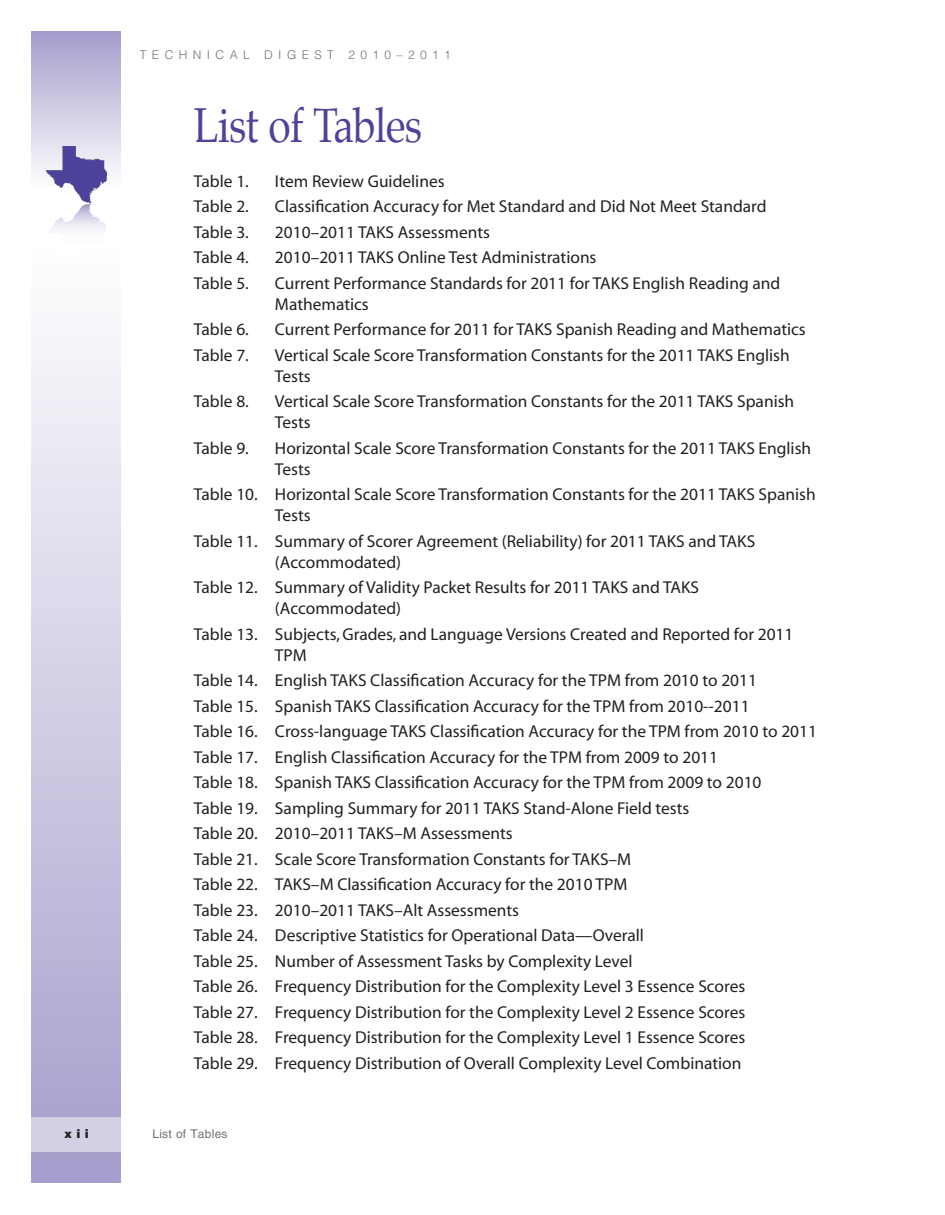
<style>
.page{position:relative;width:945px;height:1215px;background:#fff}
.page>*{position:absolute;margin:0;border:0;box-sizing:border-box;transform-origin:0 0}
.Section_Heading_2{font:48px "Palatino";letter-spacing:-.02em;color:#4d439b;scale:.85 1}
.TOC_List_1{font:17.25px/21px "Myriad";color:#231f20}
.t1{font:300 12px "Helvetica";letter-spacing:.45em;color:#717074}
.t2{font:12px "Helvetica";letter-spacing:.02em;color:#717074}
.t3{font:900 12px "Helvetica";color:#231f20}
</style>
<div class="page">
<div style="left:31px;top:32px;width:90px;height:155px;background:linear-gradient(to bottom,#a39ecb,#fdfdfe)"></div>
<div style="left:31px;top:251px;width:90px;height:932px;background:linear-gradient(to bottom,#fefefe,#a39ecb)"></div>
<div style="left:31px;top:1117px;width:90px;height:34px;background:#d2d0e5"></div>
<img style="left:46px;top:146px;width:60px;height:57px">
<svg style="left:46px;top:203px;width:61px;height:52px"></svg>
<p class="t3" style="left:64px;top:1126px;width:26px">xii</p>
<p class="t1" style="left:140px;top:47px;width:313px">TECHNICAL DIGEST 2010–2011</p>
<p class="Section_Heading_2" style="left:194px;top:86px;width:270px">List of Tables</p>
<p class="TOC_List_1" style="left:194px;top:171px;width:56px">Table 1.</p>
<p class="TOC_List_1" style="left:275px;top:171px;width:171px">Item Review Guidelines</p>
<p class="TOC_List_1" style="left:194px;top:197px;width:56px">Table 2.</p>
<p class="TOC_List_1" style="left:275px;top:197px;width:493px">Classification Accuracy for Met Standard and Did Not Meet Standard</p>
<p class="TOC_List_1" style="left:194px;top:222px;width:56px">Table 3.</p>
<p class="TOC_List_1" style="left:275px;top:222px;width:217px">2010–2011 TAKS Assessments</p>
<p class="TOC_List_1" style="left:194px;top:248px;width:56px">Table 4.</p>
<p class="TOC_List_1" style="left:275px;top:248px;width:323px">2010–2011 TAKS Online Test Administrations</p>
<p class="TOC_List_1" style="left:194px;top:273px;width:56px">Table 5.</p>
<p class="TOC_List_1" style="left:275px;top:273px;width:507px">Current Performance Standards for 2011 for TAKS English Reading and<br>Mathematics</p>
<p class="TOC_List_1" style="left:194px;top:320px;width:56px">Table 6.</p>
<p class="TOC_List_1" style="left:275px;top:320px;width:532px">Current Performance for 2011 for TAKS Spanish Reading and Mathematics</p>
<p class="TOC_List_1" style="left:194px;top:345px;width:56px">Table 7.</p>
<p class="TOC_List_1" style="left:275px;top:345px;width:516px">Vertical Scale Score Transformation Constants for the 2011 TAKS English<br>Tests</p>
<p class="TOC_List_1" style="left:194px;top:392px;width:56px">Table 8.</p>
<p class="TOC_List_1" style="left:275px;top:392px;width:521px">Vertical Scale Score Transformation Constants for the 2011 TAKS Spanish<br>Tests</p>
<p class="TOC_List_1" style="left:194px;top:438px;width:56px">Table 9.</p>
<p class="TOC_List_1" style="left:275px;top:438px;width:538px">Horizontal Scale Score Transformation Constants for the 2011 TAKS English<br>Tests</p>
<p class="TOC_List_1" style="left:275px;top:485px;width:542px;text-indent:-81px">Table 10. Horizontal Scale Score Transformation Constants for the 2011 TAKS Spanish<br>Tests</p>
<p class="TOC_List_1" style="left:275px;top:531px;width:482px;text-indent:-81px">Table 11. Summary of Scorer Agreement (Reliability) for 2011 TAKS and TAKS (Accommodated)</p>
<p class="TOC_List_1" style="left:275px;top:578px;width:426px;text-indent:-81px">Table 12. Summary of Validity Packet Results for 2011 TAKS and TAKS (Accommodated)</p>
<p class="TOC_List_1" style="left:275px;top:624px;width:520px;text-indent:-81px">Table 13. Subjects, Grades, and Language Versions Created and Reported for 2011<br>TPM</p>
<p class="TOC_List_1" style="left:194px;top:671px;width:565px">Table 14. English TAKS Classification Accuracy for the TPM from 2010 to 2011</p>
<p class="TOC_List_1" style="left:194px;top:696px;width:557px">Table 15. Spanish TAKS Classification Accuracy for the TPM from 2010--2011</p>
<p class="TOC_List_1" style="left:194px;top:722px;width:625px">Table 16. Cross-language TAKS Classification Accuracy for the TPM from 2010 to 2011</p>
<p class="TOC_List_1" style="left:194px;top:747px;width:526px">Table 17. English Classification Accuracy for the TPM from 2009 to 2011</p>
<p class="TOC_List_1" style="left:194px;top:773px;width:569px">Table 18. Spanish TAKS Classification Accuracy for the TPM from 2009 to 2010</p>
<p class="TOC_List_1" style="left:194px;top:798px;width:497px">Table 19. Sampling Summary for 2011 TAKS Stand-Alone Field tests</p>
<p class="TOC_List_1" style="left:194px;top:824px;width:320px">Table 20. 2010–2011 TAKS–M Assessments</p>
<p class="TOC_List_1" style="left:194px;top:849px;width:439px">Table 21. Scale Score Transformation Constants for TAKS–M</p>
<p class="TOC_List_1" style="left:194px;top:875px;width:435px">Table 22. TAKS–M Classification Accuracy for the 2010 TPM</p>
<p class="TOC_List_1" style="left:194px;top:900px;width:327px">Table 23. 2010–2011 TAKS–Alt Assessments</p>
<p class="TOC_List_1" style="left:194px;top:926px;width:451px">Table 24. Descriptive Statistics for Operational Data—Overall</p>
<p class="TOC_List_1" style="left:194px;top:951px;width:440px">Table 25. Number of Assessment Tasks by Complexity Level</p>
<p class="TOC_List_1" style="left:194px;top:977px;width:553px">Table 26. Frequency Distribution for the Complexity Level 3 Essence Scores</p>
<p class="TOC_List_1" style="left:194px;top:1002px;width:553px">Table 27. Frequency Distribution for the Complexity Level 2 Essence Scores</p>
<p class="TOC_List_1" style="left:194px;top:1028px;width:553px">Table 28. Frequency Distribution for the Complexity Level 1 Essence Scores</p>
<p class="TOC_List_1" style="left:194px;top:1053px;width:549px">Table 29. Frequency Distribution of Overall Complexity Level Combination</p>
<p class="t2" style="left:152px;top:1127px;width:77px">List of Tables</p>
</div>
